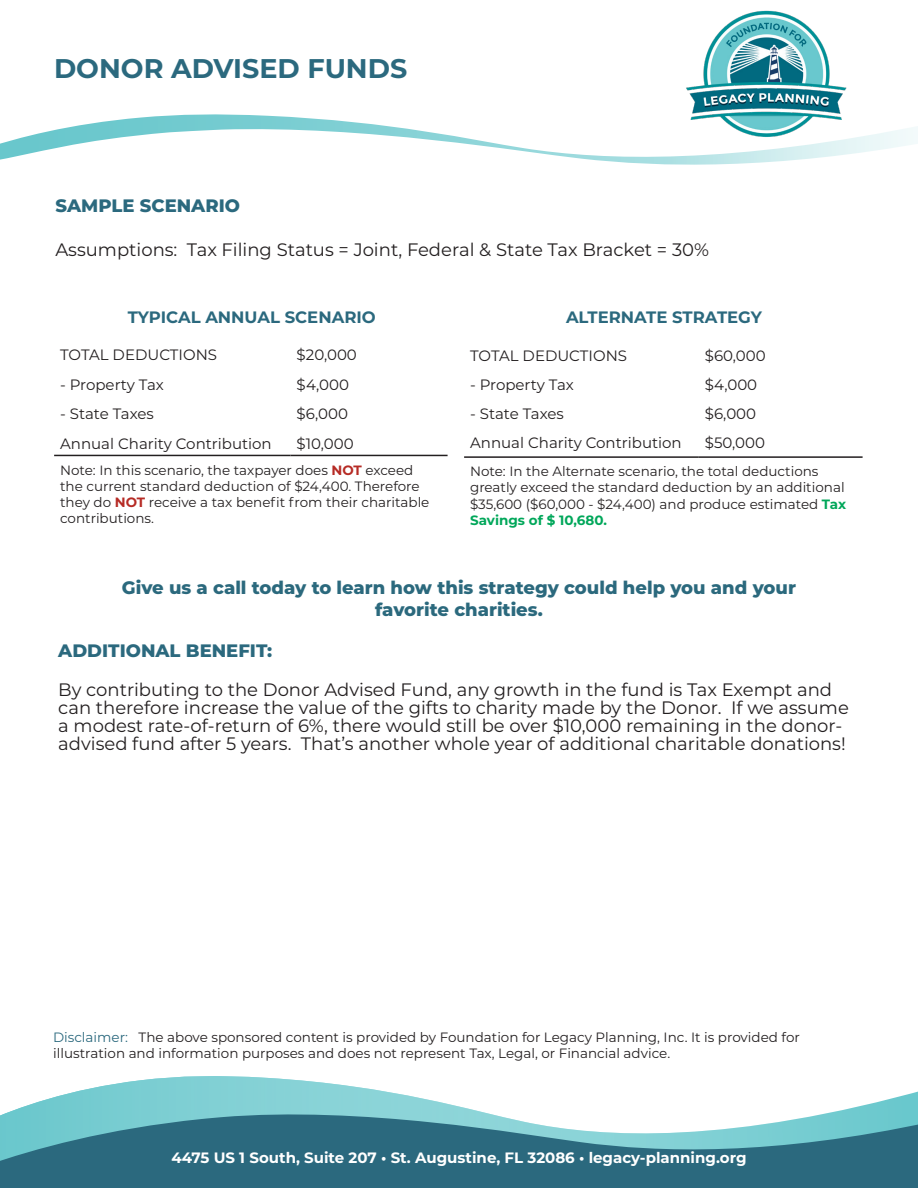
<style>
.page{position:relative;width:918px;height:1188px;background:#fff}
.page>*{position:absolute;margin:0;border:0;box-sizing:border-box;transform-origin:0 0}
.t1{font:700 27px "Montserrat";color:#2b697e}
.Paragraph_Style_1{font:18px/18px "Montserrat";color:#231f20}
.t2{font:800 18px "Montserrat";color:#2b697d}
.Paragraph_Style_1-2{font:800 18px "Montserrat";color:#2b697e}
.t3{font:700 16.5px "Montserrat";color:#2b697e}
.t4{font:15px "Montserrat";color:#231f20}
.Small_Type{font:700 15px "Montserrat";color:#fff}
.t5{font:13.5px/16.2px "Montserrat";color:#231f20}
.s1{font-weight:700;color:#b62b25}
.s2{font-weight:700;color:#00a75a}
.s3{color:#2b697e}
</style>
<div class="page">
<svg style="left:26px;top:1076px;width:892px;height:30px"></svg>
<svg style="left:0;top:1106px;width:918px;height:82px;background:#528f9e"></svg>
<img style="left:686px;top:10px;width:161px;height:103px">
<svg style="left:0;top:113px;width:918px;height:52px"></svg>
<hr style="left:54px;top:455px;width:237px;height:1px;background:#231f20">
<hr style="left:291px;top:455px;width:157px;height:1px;background:#231f20">
<hr style="left:464px;top:456px;width:235px;height:2px;background:#231f20">
<hr style="left:699px;top:456px;width:164px;height:2px;background:#231f20">
<p class="t1" style="left:54px;top:49px;width:355px">DONOR ADVISED FUNDS</p>
<p class="Paragraph_Style_1-2" style="left:55px;top:193px;width:186px">SAMPLE SCENARIO</p>
<p class="Paragraph_Style_1" style="left:55px;top:240px;width:655px">Assumptions: Tax Filing Status = Joint, Federal &amp; State Tax Bracket = 30%</p>
<p class="t3" style="left:128px;top:305px;width:249px">TYPICAL ANNUAL SCENARIO</p>
<p class="t3" style="left:566px;top:305px;width:198px">ALTERNATE STRATEGY</p>
<p class="t4" style="left:60px;top:345px;width:158px">TOTAL DEDUCTIONS</p>
<p class="t4" style="left:297px;top:345px;width:62px">$20,000</p>
<p class="t4" style="left:60px;top:374px;width:105px">- Property Tax</p>
<p class="t4" style="left:297px;top:374px;width:54px">$4,000</p>
<p class="t4" style="left:60px;top:404px;width:95px">- State Taxes</p>
<p class="t4" style="left:297px;top:404px;width:53px">$6,000</p>
<p class="t4" style="left:60px;top:433px;width:213px">Annual Charity Contribution</p>
<p class="t4" style="left:297px;top:433px;width:59px">$10,000</p>
<p class="t5" style="left:60px;top:461px;width:371px">Note: In this scenario, the taxpayer does <span class="s1">NOT</span> exceed the current standard deduction of $24,400. Therefore they do <span class="s1">NOT</span> receive a tax benefit from their charitable contributions.</p>
<p class="t4" style="left:470px;top:345px;width:158px">TOTAL DEDUCTIONS</p>
<p class="t4" style="left:705px;top:345px;width:62px">$60,000</p>
<p class="t4" style="left:470px;top:374px;width:105px">- Property Tax</p>
<p class="t4" style="left:705px;top:374px;width:54px">$4,000</p>
<p class="t4" style="left:470px;top:403px;width:95px">- State Taxes</p>
<p class="t4" style="left:705px;top:403px;width:53px">$6,000</p>
<p class="t4" style="left:470px;top:432px;width:213px">Annual Charity Contribution</p>
<p class="t4" style="left:705px;top:432px;width:62px">$50,000</p>
<p class="t5" style="left:470px;top:463px;width:378px">Note: In the Alternate scenario, the total deductions greatly exceed the standard deduction by an additional $35,600 ($60,000 - $24,400) and produce estimated <span class="s2">Tax Savings of $ 10,680.</span></p>
<p class="t2" style="left:122px;top:575px;width:676px">Give us a call today to learn how this strategy could help you and your</p>
<p class="t2" style="left:375px;top:596px;width:169px">favorite charities.</p>
<p class="Paragraph_Style_1-2" style="left:58px;top:637px;width:216px">ADDITIONAL BENEFIT:</p>
<p class="Paragraph_Style_1" style="left:58px;top:680px;width:792px">By contributing to the Donor Advised Fund, any growth in the fund is Tax Exempt and can therefore increase the value of the gifts to charity made by the Donor. If we assume a modest rate-of-return of 6%, there would still be over $10,000 remaining in the donor&shy;advised fund after 5 years. That’s another whole year of additional charitable donations!</p>
<p class="t5" style="left:53px;top:1028px;width:748px"><span class="s3">Disclaimer:</span> The above sponsored content is provided by Foundation for Legacy Planning, Inc. It is provided for illustration and information purposes and does not represent Tax, Legal, or Financial advice.</p>
<p class="Small_Type" style="left:171px;top:1147px;width:577px">4475 US 1 South, Suite 207 • St. Augustine, FL 32086 • legacy-planning.org</p>
</div>
